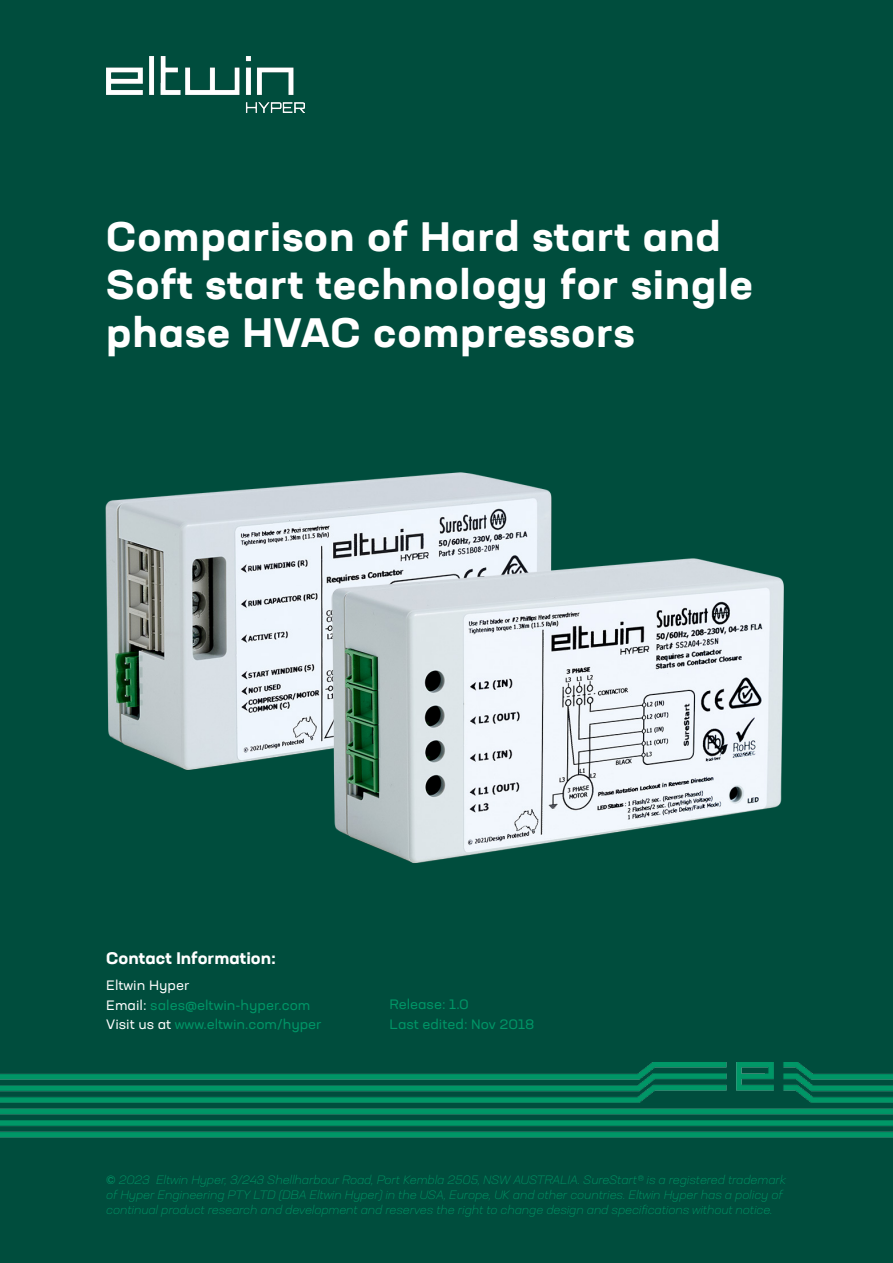
<style>
.page{position:relative;width:893px;height:1263px;background:#004d3d}
.page>*{position:absolute;margin:0;border:0;box-sizing:border-box;transform-origin:0 0}
.t1{font:700 expanded 40.5px/48px "Neusa Next Std";letter-spacing:.02em;color:#fff}
.t2{font:700 expanded 16.5px "Neusa Next Std";color:#fff}
.t3{font:expanded 13.5px/19.5px "Neusa Next Std";color:#009667}
.t4{font:italic 300 expanded 12px/15px "Neusa Next Std";letter-spacing:-.01em;color:#009667}
.s1{color:#fff}
.s2{font-family:"Poppins";font-weight:400;font-style:normal;font-stretch:normal}
</style>
<div class="page">
<img style="left:0;top:1063px;width:893px;height:75px">
<img style="left:105px;top:472px;width:447px;height:298px">
<img style="left:330px;top:555px;width:454px;height:309px">
<img style="left:106px;top:56px;width:199px;height:57px">
<h1 class="t1" style="left:106px;top:211px;width:648px">Comparison of Hard start and<br>Soft start technology for single phase HVAC compressors</h1>
<h2 class="t2" style="left:106px;top:947px;width:171px">Contact Information:</h2>
<p class="t3" style="left:106px;top:975px;width:217px"><span class="s1">Eltwin Hyper<br>Email:</span> sales@eltwin-hyper.com<br><span class="s1">Visit us at</span> www.eltwin.com/hyper</p>
<p class="t3" style="left:390px;top:994px;width:146px">Release: 1.0<br>Last edited: Nov 2018</p>
<p class="t4" style="left:106px;top:1172px;width:681px"><span class="s2">©</span> 2023 Eltwin Hyper, 3/243 Shellharbour Road, Port Kembla 2505, NSW AUSTRALIA. SureStart®️ is a registered trademark of Hyper Engineering PTY LTD (DBA Eltwin Hyper) in the USA, Europe, UK and other countries. Eltwin Hyper has a policy of continual product research and development and reserves the right to change design and specifications without notice.</p>
</div>
